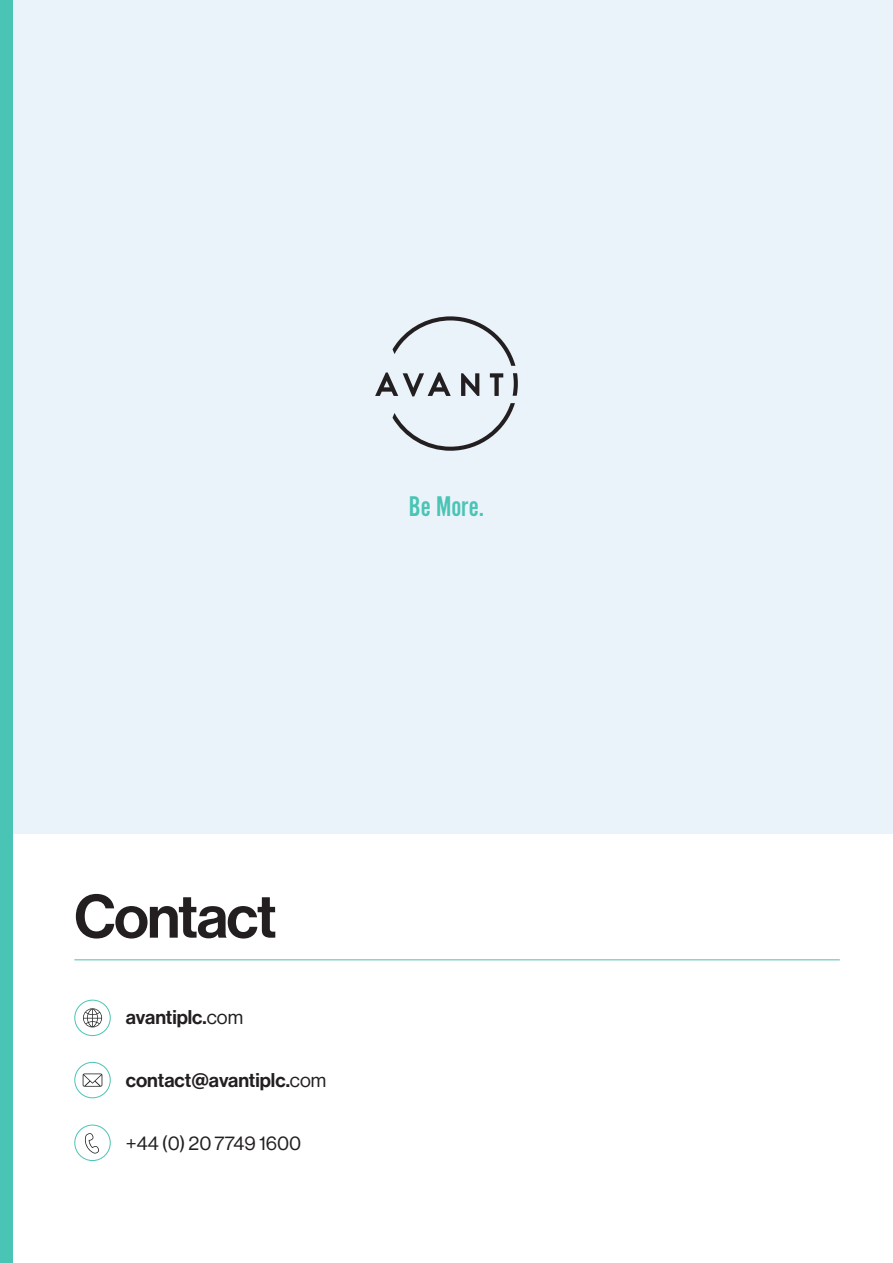
<style>
.page{position:relative;width:893px;height:1263px;background:#fff}
.page>*{position:absolute;margin:0;border:0;box-sizing:border-box;transform-origin:0 0}
.t1{font:60px "N Haas Grotesk DS Pro 65 Md";letter-spacing:-.025em;color:#231f20}
.t2{font:29.55px "Alternate Got No 2 D";color:#4ac4b5}
.t3{font:19.5px "N Haas Grotesk DS Pro 65 Md";color:#231f20}
.t4{font:19.5px "N Haas Grotesk DS Pro 55 Rg";color:#231f20}
.s1{font-family:"N Haas Grotesk DS Pro 55 Rg"}
</style>
<div class="page">
<div style="left:0;top:0;width:893px;height:833px;background:#eaf3fa"></div>
<div style="left:0;top:0;width:12px;height:1263px;background:#4ac4b5"></div>
<hr style="left:74px;top:959px;width:766px;height:1px;background:#4bc0b2">
<div style="left:74px;top:1125px;width:37px;height:36px;border:1px solid #4ac4b5;border-radius:50%"></div>
<svg style="left:84px;top:1133px;width:15px;height:20px"></svg>
<div style="left:74px;top:1000px;width:37px;height:36px;border:1px solid #4ac4b5;border-radius:50%"></div>
<svg style="left:83px;top:1008px;width:19px;height:19px"></svg>
<div style="left:74px;top:1062px;width:37px;height:36px;border:1px solid #4ac4b5;border-radius:50%"></div>
<svg style="left:83px;top:1073px;width:19px;height:14px"></svg>
<svg style="left:513px;top:373px;width:5px;height:23px"></svg>
<svg style="left:392px;top:316px;width:123px;height:50px"></svg>
<svg style="left:392px;top:403px;width:123px;height:48px"></svg>
<svg style="left:461px;top:373px;width:18px;height:23px"></svg>
<svg style="left:490px;top:373px;width:13px;height:23px"></svg>
<svg style="left:375px;top:372px;width:76px;height:24px"></svg>
<p class="t2" style="left:409px;top:491px;width:77px">Be More.</p>
<p class="t1" style="left:74px;top:882px;width:204px">Contact</p>
<p class="t3" style="left:126px;top:1005px;width:119px">avantiplc.<span class="s1">com</span></p>
<p class="t3" style="left:126px;top:1068px;width:202px">contact@avantiplc.<span class="s1">com</span></p>
<p class="t4" style="left:126px;top:1132px;width:177px">+44 (0) 20 7749 1600</p>
</div>
